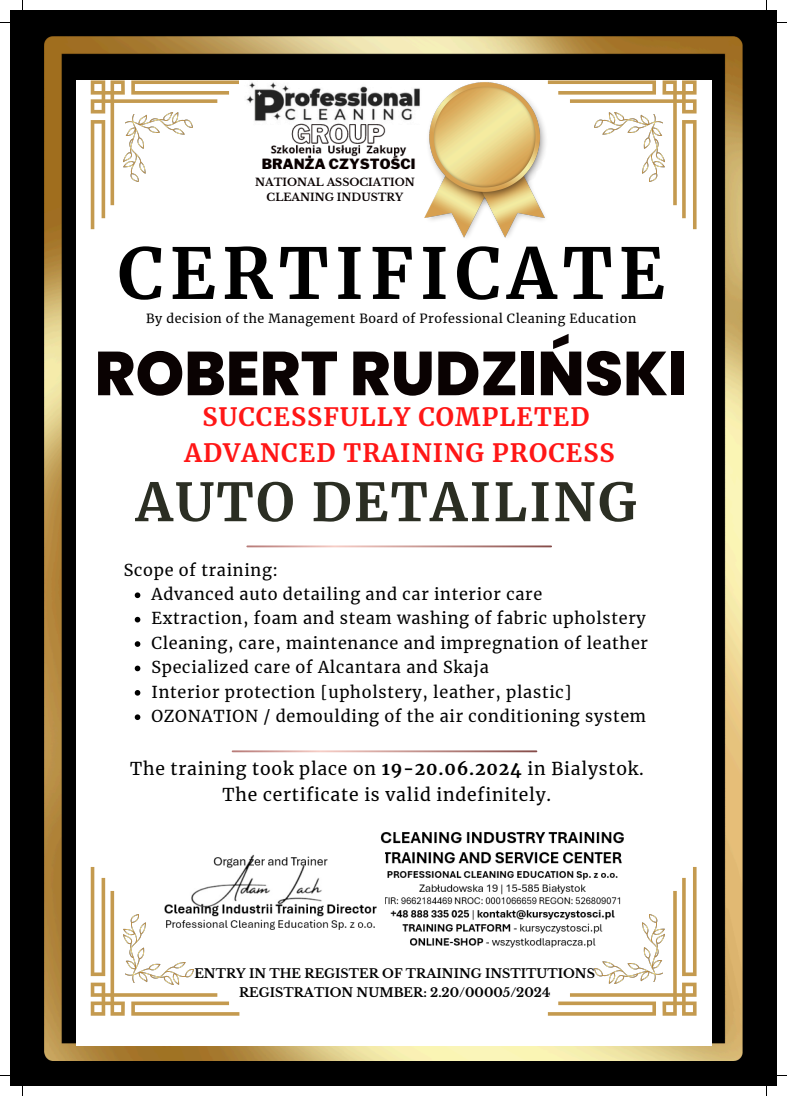
<style>
.page{position:relative;width:787px;height:1096px;background:#fff}
.page>*{position:absolute;margin:0;border:0;box-sizing:border-box;transform-origin:0 0}
.t1{font:700 70px "Merriweather";letter-spacing:.09em;color:#000}
.t2{font:800 61.88px "Poppins";color:#0a0202}
.t3{font:700 52.5px "Merriweather";letter-spacing:.045em;color:#2b2e23}
.t4{font:700 25px/36.5px "Merriweather";letter-spacing:.045em;color:#ff1616;text-align:center}
.t5{font:17.5px/26.2px "Merriweather";letter-spacing:.045em;color:#000;text-align:center}
.t6{font:16.25px "Merriweather";letter-spacing:.045em;color:#000}
.t7{font:700 12.5px/18.8px "Libre Baskerville";color:#000;text-align:center}
.t8{font:12.5px "Merriweather";letter-spacing:.045em;color:#000}
.t9{font:700 10.62px "Libre Baskerville";color:#0a0202}
.s1{font-weight:700}
</style>
<div class="page">
<div style="left:10px;top:10px;width:767px;height:1076px;background:#000"></div>
<img style="left:44px;top:36px;width:699px;height:1024px">
<div style="left:76px;top:80px;width:635px;height:965px;background:#fff"></div>
<svg style="left:548px;top:80px;width:148px;height:149px"></svg>
<svg style="left:91px;top:80px;width:148px;height:149px"></svg>
<svg style="left:548px;top:867px;width:148px;height:148px"></svg>
<svg style="left:91px;top:867px;width:148px;height:148px"></svg>
<img style="left:123px;top:914px;width:71px;height:70px">
<img style="left:595px;top:914px;width:69px;height:69px">
<img style="left:123px;top:112px;width:70px;height:70px">
<img style="left:595px;top:112px;width:69px;height:70px">
<svg style="left:135px;top:592px;width:5px;height:6px"></svg>
<svg style="left:135px;top:616px;width:5px;height:6px"></svg>
<svg style="left:135px;top:641px;width:5px;height:5px"></svg>
<svg style="left:135px;top:665px;width:5px;height:6px"></svg>
<svg style="left:135px;top:690px;width:5px;height:5px"></svg>
<svg style="left:135px;top:714px;width:5px;height:6px"></svg>
<img style="left:246px;top:82px;width:174px;height:88px">
<img style="left:425px;top:80px;width:123px;height:158px">
<img style="left:380px;top:832px;width:250px;height:115px">
<img style="left:158px;top:849px;width:226px;height:84px">
<p class="t9" style="left:255px;top:175px;width:161px">NATIONAL ASSOCIATION</p>
<p class="t9" style="left:267px;top:190px;width:138px">CLEANING INDUSTRY</p>
<p class="t1" style="left:118px;top:230px;width:549px">CERTIFICATE</p>
<p class="t8" style="left:146px;top:311px;width:492px">By decision of the Management Board of Professional Cleaning Education</p>
<p class="t2" style="left:95px;top:330px;width:594px">ROBERT RUDZIŃSKI</p>
<p class="t4" style="left:184px;top:398px;width:432px">SUCCESSFULLY COMPLETED<br>ADVANCED TRAINING PROCESS</p>
<p class="t3" style="left:136px;top:469px;width:502px">AUTO DETAILING</p>
<p class="t6" style="left:124px;top:559px;width:156px">Scope of training:</p>
<h4 class="t6" style="left:151px;top:584px;width:392px">Advanced auto detailing and car interior care</h4>
<h3 class="t6" style="left:151px;top:608px;width:496px">Extraction, foam and steam washing of fabric upholstery</h3>
<p class="t6" style="left:151px;top:632px;width:498px">Cleaning, care, maintenance and impregnation of leather</p>
<h5 class="t6" style="left:151px;top:657px;width:339px">Specialized care of Alcantara and Skaja</h5>
<p class="t6" style="left:151px;top:681px;width:422px">Interior protection [upholstery, leather, plastic]</p>
<p class="t6" style="left:151px;top:705px;width:496px">OZONATION / demoulding of the air conditioning system</p>
<h1 class="t5" style="left:130px;top:755px;width:515px">The training took place on <span class="s1">19-20.06.2024</span> in Bialystok.<br>The certificate is valid indefinitely.</h1>
<p class="t7" style="left:194px;top:964px;width:402px">ENTRY IN THE REGISTER OF TRAINING INSTITUTIONS<br>REGISTRATION NUMBER: 2.20/00005/2024</p>
</div>
